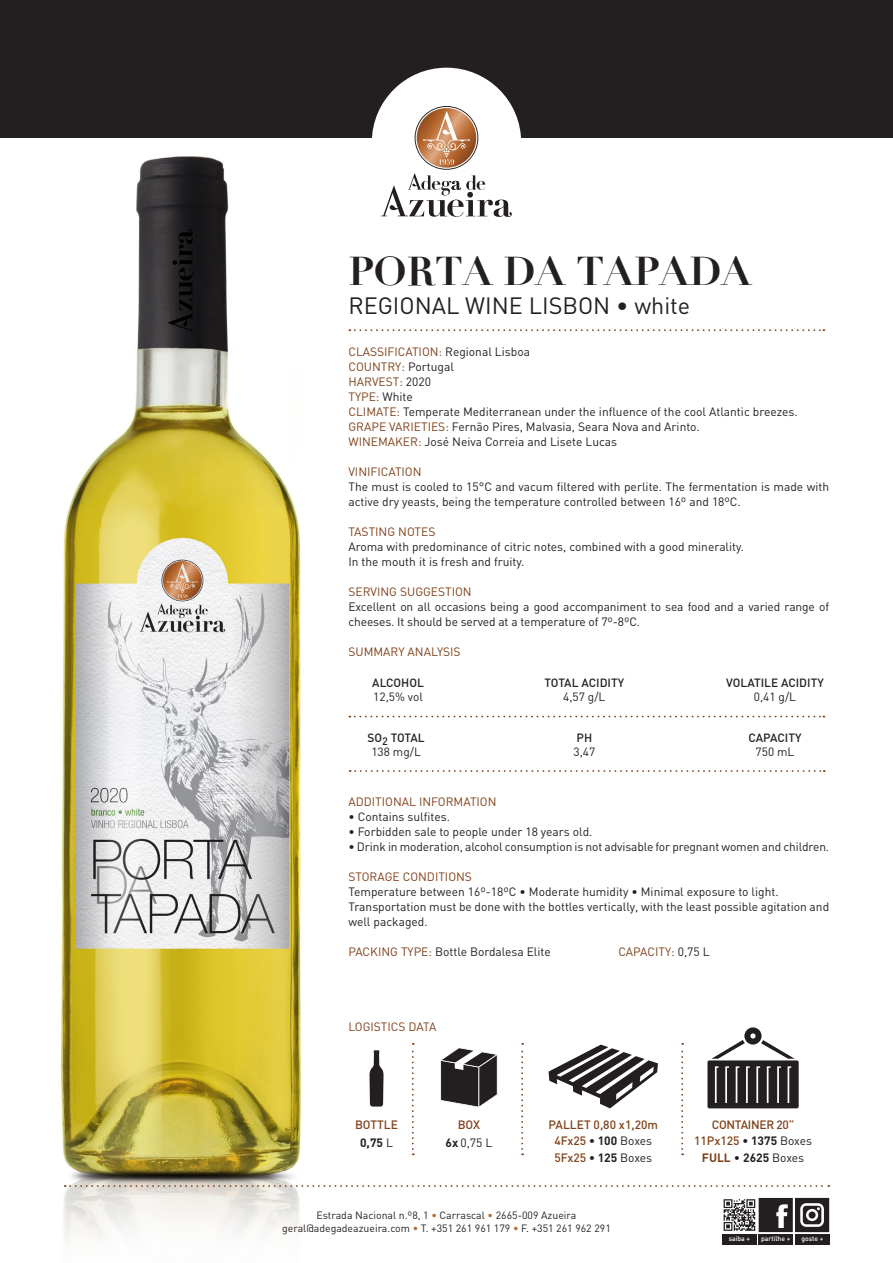
<style>
.page{position:relative;width:893px;height:1263px;background:#fff}
.page>*{position:absolute;margin:0;border:0;box-sizing:border-box;transform-origin:0 0}
.t1{font:700 39.3px "Didot";color:#231f20}
.t2{font:23.4px "DIN";color:#231f20}
.t3{font:12px/15px "DIN";color:#231f20}
.t4{font:12px "DIN";color:#80411a}
.t5{font:500 12px "DIN";color:#80411a}
.t6{font:500 12px "DIN";letter-spacing:-.025em;color:#80411a}
.t7{font:700 12px "DIN";color:#231f20}
.t8{font:500 11.85px "DIN";color:#231f20}
.t9{font:11.85px "DIN";color:#231f20}
.t10{font:10.5px "DIN";color:#231f20}
.t11{font:500 6.75px "DIN";color:#fff}
.s1{color:#231f20}
.s2{color:#80411a}
.s3{font-weight:400}
.s4{font-weight:700}
.s5{font-weight:700;color:#231f20}
.s6{font-weight:400;color:#231f20}
.s7{color:#b6682c}
.s8{font-weight:700;color:#80411a}
</style>
<div class="page">
<img style="left:60px;top:156px;width:241px;height:1085px">
<svg style="left:349px;top:329px;width:475px;height:2px"></svg>
<svg style="left:349px;top:716px;width:475px;height:1px"></svg>
<svg style="left:350px;top:770px;width:475px;height:2px"></svg>
<svg style="left:65px;top:1185px;width:764px;height:2px"></svg>
<svg style="left:412px;top:1043px;width:2px;height:112px"></svg>
<svg style="left:681px;top:1043px;width:2px;height:112px"></svg>
<svg style="left:521px;top:1043px;width:2px;height:112px"></svg>
<svg style="left:369px;top:1050px;width:15px;height:57px"></svg>
<svg style="left:440px;top:1047px;width:58px;height:60px"></svg>
<svg style="left:549px;top:1044px;width:109px;height:64px"></svg>
<svg style="left:707px;top:1027px;width:92px;height:81px"></svg>
<svg style="left:723px;top:1199px;width:1px;height:32px"></svg>
<div style="left:722px;top:1234px;width:34px;height:10px;background:#231f20"></div>
<div style="left:759px;top:1234px;width:34px;height:10px;background:#231f20"></div>
<div style="left:795px;top:1234px;width:34px;height:10px;background:#231f20"></div>
<svg style="left:724px;top:1198px;width:105px;height:34px"></svg>
<div style="left:0;top:0;width:893px;height:138px;background:#231f20"></div>
<div style="left:372px;top:68px;width:149px;height:149px;background:#fff;border-radius:50%"></div>
<svg style="left:381px;top:106px;width:131px;height:111px"></svg>
<p class="t1" style="left:348px;top:246px;width:404px">PORTA DA TAPADA</p>
<p class="t2" style="left:348px;top:291px;width:343px">REGIONAL WINE LISBON • white</p>
<p class="t4" style="left:348px;top:344px;width:183px">CLASSIFICATION: <span class="s1">Regional Lisboa</span></p>
<p class="t4" style="left:348px;top:359px;width:107px">COUNTRY: <span class="s1">Portugal</span></p>
<p class="t4" style="left:348px;top:374px;width:84px">HARVEST: <span class="s1">2020</span></p>
<p class="t4" style="left:348px;top:389px;width:66px">TYPE: <span class="s1">White</span></p>
<p class="t3" style="left:348px;top:404px;width:451px"><span class="s2">CLIMATE:</span> Temperate Mediterranean under the influence of the cool Atlantic breezes.</p>
<p class="t3" style="left:348px;top:419px;width:353px"><span class="s2">GRAPE VARIETIES:</span> Fernão Pires, Malvasia, Seara Nova and Arinto.</p>
<p class="t3" style="left:348px;top:434px;width:270px"><span class="s2">WINEMAKER:</span> José Neiva Correia and Lisete Lucas</p>
<p class="t4" style="left:348px;top:464px;width:75px">VINIFICATION</p>
<p class="t3" style="left:348px;top:479px;width:482px">The must is cooled to 15°C and vacum filtered with perlite. The fermentation is made with active dry yeasts, being the temperature controlled between 16º and 18ºC.</p>
<p class="t4" style="left:348px;top:524px;width:88px">TASTING NOTES</p>
<p class="t3" style="left:348px;top:539px;width:397px">Aroma with predominance of citric notes, combined with a good minerality.</p>
<p class="t3" style="left:348px;top:554px;width:177px">In the mouth it is fresh and fruity.</p>
<p class="t4" style="left:348px;top:584px;width:125px">SERVING SUGGESTION</p>
<p class="t3" style="left:348px;top:599px;width:482px">Excellent on all occasions being a good accompaniment to sea food and a varied range of cheeses. It should be served at a temperature of 7º-8ºC.</p>
<p class="t4" style="left:348px;top:644px;width:114px">SUMMARY ANALYSIS</p>
<p class="t8" style="left:372px;top:675px;width:53px">ALCOHOL</p>
<p class="t9" style="left:373px;top:690px;width:51px">12,5% vol</p>
<p class="t8" style="left:367px;top:730px;width:59px">SO<sub>2</sub> TOTAL</p>
<p class="t9" style="left:371px;top:744px;width:51px">138 mg/L</p>
<p class="t8" style="left:544px;top:675px;width:81px">TOTAL ACIDITY</p>
<p class="t9" style="left:563px;top:690px;width:44px">4,57 g/L</p>
<p class="t8" style="left:576px;top:730px;width:17px">PH</p>
<p class="t9" style="left:573px;top:744px;width:23px">3,47</p>
<p class="t8" style="left:726px;top:675px;width:99px">VOLATILE ACIDITY</p>
<p class="t9" style="left:754px;top:690px;width:44px">0,41 g/L</p>
<p class="t8" style="left:748px;top:730px;width:55px">CAPACITY</p>
<p class="t9" style="left:756px;top:744px;width:40px">750 mL</p>
<p class="t4" style="left:348px;top:794px;width:150px">ADDITIONAL INFORMATION</p>
<p class="t3" style="left:348px;top:809px;width:103px">• Contains sulfites.</p>
<p class="t3" style="left:348px;top:824px;width:245px">• Forbidden sale to people under 18 years old.</p>
<p class="t3" style="left:348px;top:839px;width:482px">• Drink in moderation, alcohol consumption is not advisable for pregnant women and children.</p>
<p class="t4" style="left:348px;top:869px;width:125px">STORAGE CONDITIONS</p>
<p class="t3" style="left:348px;top:884px;width:432px">Temperature between 16º-18ºC • Moderate humidity • Minimal exposure to light.</p>
<p class="t3" style="left:348px;top:899px;width:482px">Transportation must be done with the bottles vertically, with the least possible agitation and well packaged.</p>
<p class="t3" style="left:348px;top:944px;width:204px"><span class="s2">PACKING TYPE:</span> Bottle Bordalesa Elite</p>
<p class="t4" style="left:618px;top:944px;width:93px">CAPACITY: <span class="s1">0,75 L</span></p>
<p class="t4" style="left:348px;top:1019px;width:89px">LOGISTICS DATA</p>
<p class="t5" style="left:355px;top:1117px;width:45px">BOTTLE</p>
<p class="t7" style="left:360px;top:1135px;width:34px">0,75 <span class="s3">L</span></p>
<p class="t5" style="left:458px;top:1117px;width:24px">BOX</p>
<p class="t3" style="left:446px;top:1135px;width:48px"><span class="s4">6x</span> 0,75 L</p>
<p class="t5" style="left:549px;top:1117px;width:111px">PALLET 0,80 x1,20m</p>
<p class="t5" style="left:554px;top:1133px;width:99px">4Fx25 <span class="s5">• 100</span> <span class="s6">Boxes</span></p>
<p class="t5" style="left:554px;top:1150px;width:99px">5Fx25 <span class="s5">• 125</span> <span class="s6">Boxes</span></p>
<p class="t10" style="left:317px;top:1208px;width:261px">Estrada Nacional n.º8, 1 <span class="s7">•</span> Carrascal <span class="s7">•</span> 2665-009 Azueira</p>
<p class="t10" style="left:282px;top:1222px;width:330px">geral@adegadeazueira.com <span class="s7">•</span> T. +351 261 961 179 <span class="s7">•</span> F. +351 261 962 291</p>
<p class="t6" style="left:712px;top:1117px;width:84px">CONTAINER 20”</p>
<p class="t5" style="left:694px;top:1133px;width:120px">11Px125 <span class="s5">• 1375</span> <span class="s6">Boxes</span></p>
<p class="t3" style="left:702px;top:1150px;width:104px"><span class="s8">FULL</span> • <span class="s4">2625</span> Boxes</p>
<p class="t11" style="left:729px;top:1234px;width:23px">saiba +</p>
<p class="t11" style="left:761px;top:1234px;width:31px">partilhe +</p>
<p class="t11" style="left:801px;top:1234px;width:23px">goste +</p>
</div>
